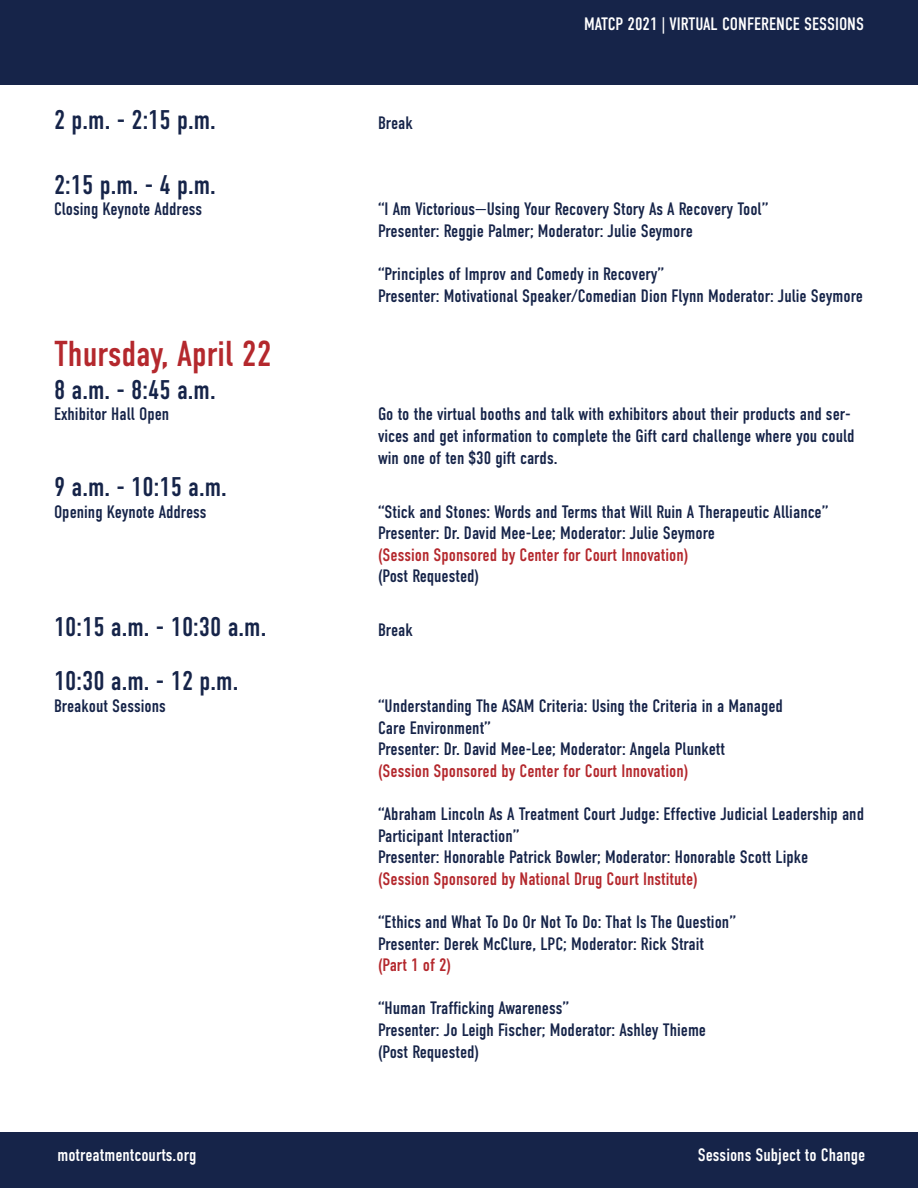
<style>
.page{position:relative;width:918px;height:1188px;background:#fff}
.page>*{position:absolute;margin:0;border:0;box-sizing:border-box;transform-origin:0 0}
.t1{font:36px "DIN Condensed";color:#b4282d}
.t2{font:27px "DIN Condensed";color:#162449}
.t3{font:18px/21.6px "DIN Condensed";color:#162449}
.t4{font:18px "DIN Condensed";color:#b4282d}
.t5{font:18px "DIN Condensed";color:#fff}
</style>
<div class="page">
<div style="left:0;top:1132px;width:918px;height:56px;background:#162449"></div>
<div style="left:0;top:0;width:918px;height:85px;background:#162449"></div>
<p class="t2" style="left:54px;top:104px;width:163px">2 p.m. - 2:15 p.m.</p>
<p class="t3" style="left:378px;top:112px;width:36px">Break</p>
<p class="t5" style="left:584px;top:14px;width:281px">MATCP 2021 | VIRTUAL CONFERENCE SESSIONS</p>
<p class="t2" style="left:54px;top:169px;width:163px">2:15 p.m. - 4 p.m.</p>
<p class="t3" style="left:54px;top:199px;width:150px">Closing Keynote Address</p>
<p class="t3" style="left:378px;top:199px;width:392px">“I Am Victorious—Using Your Recovery Story As A Recovery Tool”</p>
<p class="t3" style="left:378px;top:220px;width:316px">Presenter: Reggie Palmer; Moderator: Julie Seymore</p>
<p class="t3" style="left:378px;top:263px;width:288px">“Principles of Improv and Comedy in Recovery”</p>
<p class="t3" style="left:378px;top:285px;width:487px">Presenter: Motivational Speaker/Comedian Dion Flynn Moderator: Julie Seymore</p>
<p class="t1" style="left:54px;top:334px;width:219px">Thursday, April 22</p>
<p class="t2" style="left:54px;top:374px;width:163px">8 a.m. - 8:45 a.m.</p>
<p class="t3" style="left:54px;top:404px;width:117px">Exhibitor Hall Open</p>
<p class="t3" style="left:378px;top:404px;width:478px">Go to the virtual booths and talk with exhibitors about their products and ser&shy;vices and get information to complete the Gift card challenge where you could win one of ten $30 gift cards.</p>
<p class="t2" style="left:54px;top:472px;width:174px">9 a.m. - 10:15 a.m.</p>
<p class="t3" style="left:54px;top:501px;width:154px">Opening Keynote Address</p>
<p class="t3" style="left:378px;top:501px;width:452px">“Stick and Stones: Words and Terms that Will Ruin A Therapeutic Alliance”</p>
<p class="t3" style="left:378px;top:523px;width:339px">Presenter: Dr. David Mee-Lee; Moderator: Julie Seymore</p>
<p class="t4" style="left:378px;top:545px;width:312px">(Session Sponsored by Center for Court Innovation)</p>
<p class="t3" style="left:378px;top:566px;width:103px">(Post Requested)</p>
<p class="t2" style="left:54px;top:612px;width:214px">10:15 a.m. - 10:30 a.m.</p>
<p class="t3" style="left:378px;top:620px;width:36px">Break</p>
<p class="t2" style="left:54px;top:666px;width:186px">10:30 a.m. - 12 p.m.</p>
<p class="t3" style="left:54px;top:695px;width:113px">Breakout Sessions</p>
<p class="t3" style="left:378px;top:695px;width:406px">“Understanding The ASAM Criteria: Using the Criteria in a Managed</p>
<p class="t3" style="left:378px;top:717px;width:114px">Care Environment”</p>
<p class="t3" style="left:378px;top:739px;width:349px">Presenter: Dr. David Mee-Lee; Moderator: Angela Plunkett</p>
<p class="t4" style="left:378px;top:761px;width:312px">(Session Sponsored by Center for Court Innovation)</p>
<p class="t3" style="left:378px;top:803px;width:488px">“Abraham Lincoln As A Treatment Court Judge: Effective Judicial Leadership and</p>
<p class="t3" style="left:378px;top:825px;width:143px">Participant Interaction”</p>
<p class="t3" style="left:378px;top:847px;width:432px">Presenter: Honorable Patrick Bowler; Moderator: Honorable Scott Lipke</p>
<p class="t4" style="left:378px;top:869px;width:321px">(Session Sponsored by National Drug Court Institute)</p>
<p class="t3" style="left:378px;top:911px;width:359px">“Ethics and What To Do Or Not To Do: That Is The Question”</p>
<p class="t3" style="left:378px;top:933px;width:328px">Presenter: Derek McClure, LPC; Moderator: Rick Strait</p>
<p class="t4" style="left:378px;top:955px;width:75px">(Part 1 of 2)</p>
<p class="t3" style="left:378px;top:998px;width:193px">“Human Trafficking Awareness”</p>
<p class="t3" style="left:378px;top:1019px;width:330px">Presenter: Jo Leigh Fischer; Moderator: Ashley Thieme</p>
<p class="t3" style="left:378px;top:1041px;width:103px">(Post Requested)</p>
<p class="t5" style="left:57px;top:1144px;width:140px">motreatmentcourts.org</p>
<p class="t5" style="left:698px;top:1144px;width:169px">Sessions Subject to Change</p>
</div>
